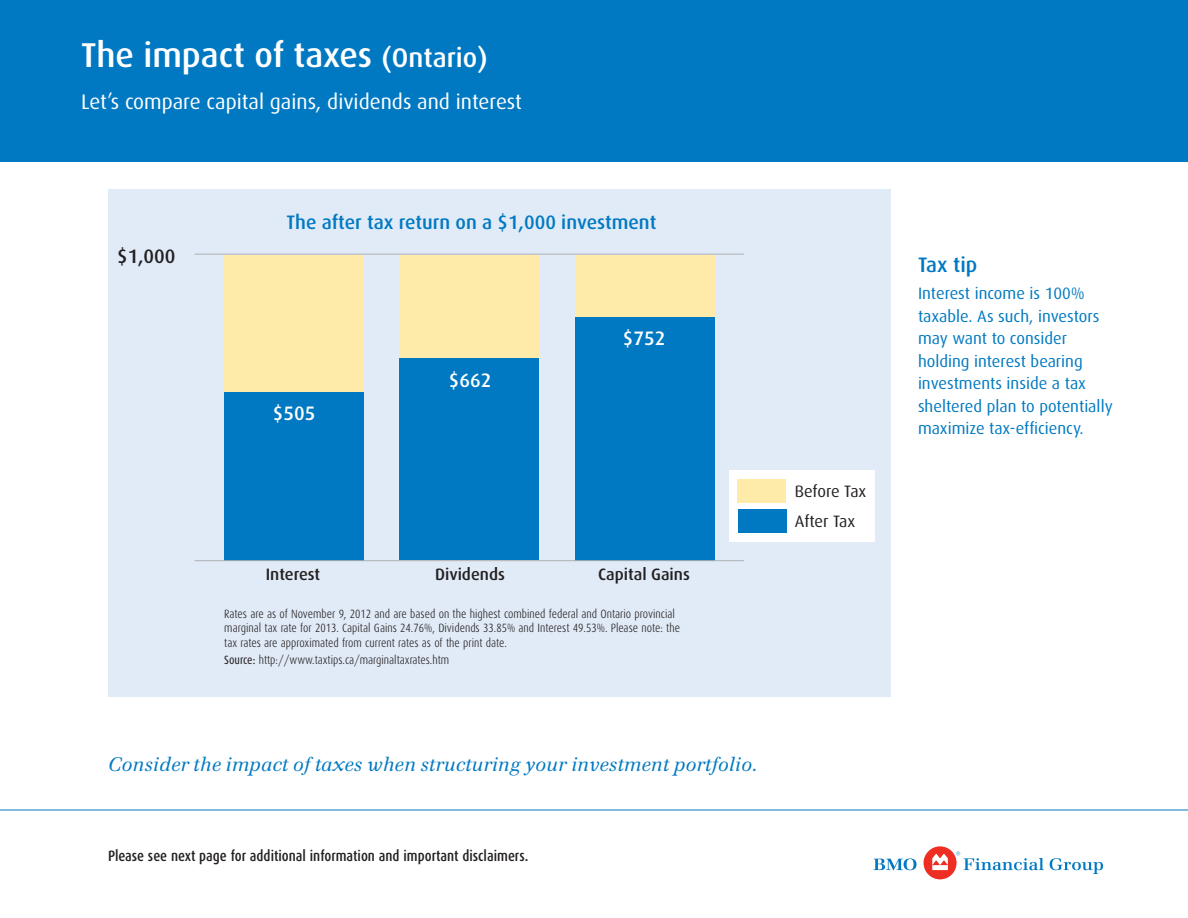
<style>
.page{position:relative;width:1188px;height:918px;background:#fff}
.page>*{position:absolute;margin:0;border:0;box-sizing:border-box;transform-origin:0 0}
.t1{font:500 34.5px "Dax";color:#fff}
.t2{font:21px "Dax";color:#fff}
.t3{font:500 21px "Dax";letter-spacing:-.005em;color:#0079c2}
.t4{font:italic 19.5px "Emona";color:#0079c2}
.t5{font:500 19.5px "Dax";color:#0079c2}
.t6{font:500 19.5px "Dax";color:#fff}
.t7{font:500 19.5px "Dax";color:#231f20}
.t8{font:16.5px/22.5px "Dax";color:#0079c2}
.t9{font:500 16.5px "Dax";color:#231f20}
.t10{font:16.5px "Dax";letter-spacing:-.005em;color:#231f20}
.t11{font:500 15px "Dax Condensed";color:#231f20}
.t12{font:300 12px/14.4px "Dax Condensed";color:#231f20}
.s1{font-size:27px}
.s2{font-weight:400}
</style>
<div class="page">
<svg style="left:874px;top:858px;width:43px;height:12px"></svg>
<div style="left:924px;top:846px;width:33px;height:33px;background:#ee2e22;border-radius:50%"></div>
<svg style="left:932px;top:854px;width:16px;height:16px"></svg>
<svg style="left:956px;top:851px;width:88px;height:19px"></svg>
<svg style="left:1050px;top:858px;width:53px;height:16px"></svg>
<hr style="left:0;top:810px;width:1188px;height:1px;background:#0079c2">
<div style="left:0;top:0;width:1188px;height:162px;background:#0079c2"></div>
<div style="left:108px;top:189px;width:783px;height:507px;background:#e1ebf7"></div>
<div style="left:224px;top:255px;width:139px;height:138px;background:#ffeba9"></div>
<div style="left:399px;top:255px;width:140px;height:113px;background:#ffeba9"></div>
<div style="left:575px;top:255px;width:140px;height:72px;background:#ffeba9"></div>
<div style="left:224px;top:392px;width:139px;height:168px;background:#0079c2"></div>
<div style="left:399px;top:359px;width:140px;height:201px;background:#0079c2"></div>
<div style="left:575px;top:317px;width:140px;height:243px;background:#0079c2"></div>
<hr style="left:195px;top:560px;width:549px;height:1px;background:#aeafb3">
<div style="left:729px;top:470px;width:146px;height:72px;background:#fff"></div>
<div style="left:737px;top:479px;width:49px;height:24px;background:#ffeba9"></div>
<div style="left:738px;top:510px;width:49px;height:23px;background:#0079c2"></div>
<hr style="left:195px;top:254px;width:549px;height:1px;background:#aeafb3">
<p class="t1" style="left:81px;top:36px;width:408px">The impact of taxes <span class="s1">(Ontario)</span></p>
<p class="t2" style="left:81px;top:90px;width:443px">Let’s compare capital gains, dividends and interest</p>
<p class="t7" style="left:117px;top:245px;width:60px">$1,000</p>
<p class="t5" style="left:287px;top:211px;width:371px">The after tax return on a $1,000 investment</p>
<p class="t6" style="left:273px;top:402px;width:44px">$505</p>
<p class="t6" style="left:449px;top:369px;width:44px">$662</p>
<p class="t6" style="left:623px;top:328px;width:44px">$752</p>
<p class="t9" style="left:266px;top:565px;width:56px">Interest</p>
<p class="t9" style="left:435px;top:565px;width:71px">Dividends</p>
<p class="t9" style="left:598px;top:565px;width:93px">Capital Gains</p>
<p class="t12" style="left:224px;top:607px;width:457px">Rates are as of November 9, 2012 and are based on the highest combined federal and Ontario provincial marginal tax rate for 2013. Capital Gains 24.76%, Dividends 33.85% and Interest 49.53%. Please note: the tax rates are approximated from current rates as of the print date.</p>
<p class="t12" style="left:224px;top:653px;width:226px"><span class="s2">Source:</span> http://www.taxtips.ca/marginaltaxrates.htm</p>
<p class="t4" style="left:108px;top:753px;width:651px">Consider the impact of taxes when structuring your investment portfolio.</p>
<p class="t11" style="left:108px;top:848px;width:422px">Please see next page for additional information and important disclaimers.</p>
<p class="t10" style="left:795px;top:482px;width:73px">Before Tax</p>
<p class="t10" style="left:795px;top:512px;width:62px">After Tax</p>
<p class="t3" style="left:918px;top:253px;width:61px">Tax tip</p>
<p class="t8" style="left:918px;top:283px;width:196px">Interest income is 100% taxable. As such, investors may want to consider holding interest bearing investments inside a tax sheltered plan to potentially maximize tax-efficiency.</p>
</div>
